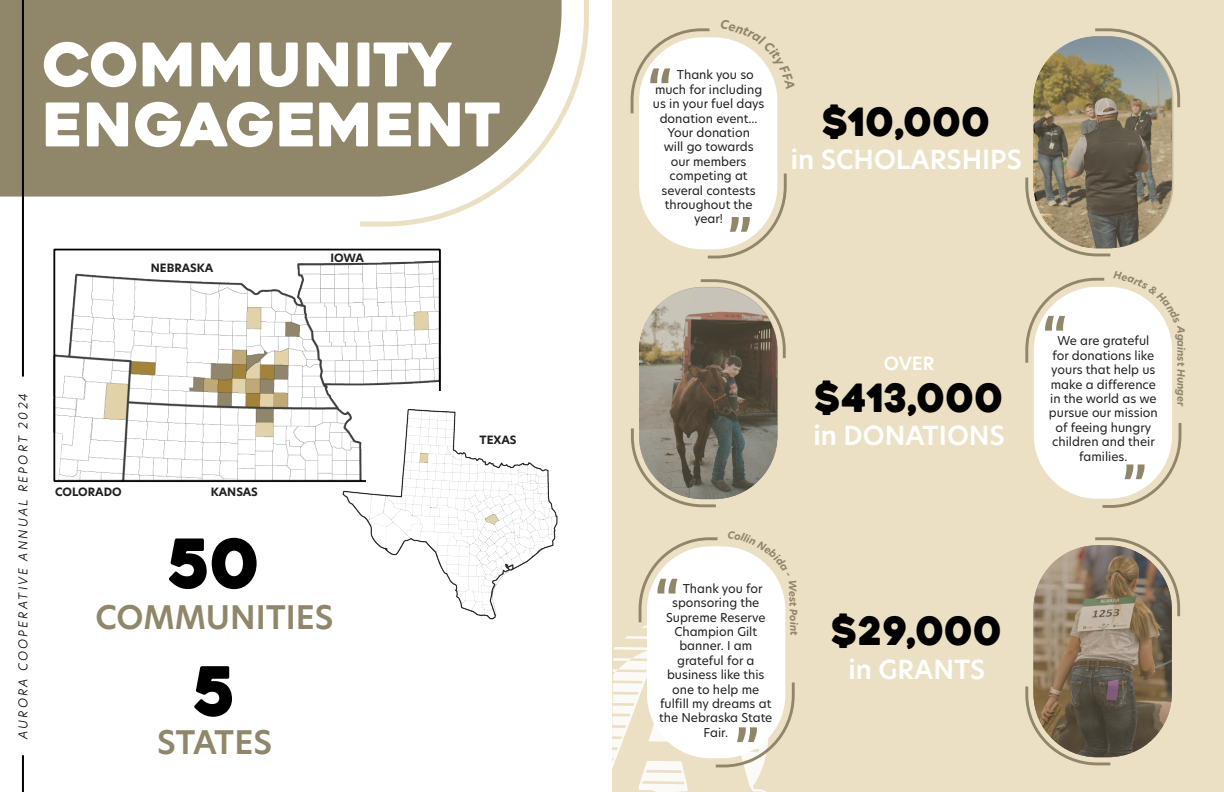
<style>
.page{position:relative;width:1224px;height:792px;background:#fff}
.page>*{position:absolute;margin:0;border:0;box-sizing:border-box;transform-origin:0 0}
.t1{font:67.8px "Heavitas";color:#000}
.t2{font:60px "Heavitas";color:#fff}
.t3{font:38.8px "Heavitas";color:#000}
.t4{font:600 31.9px "New Hero";color:#908669}
.t5{font:600 25.9px "New Hero";color:#fff}
.t6{font:600 18px "New Hero";color:#fff}
.t7{font:12px/14.4px "New Hero";color:#231f20;text-align:center}
.t8{font:italic 300 12px "New Hero";letter-spacing:.18em;color:#000}
.t9{font:700 11.3px "New Hero";color:#231f20}
.t10{font:italic 700 10px "New Hero";color:#908669}
</style>
<div class="page">
<div style="left:612px;top:0;width:612px;height:792px;background:#ece0c4"></div>
<hr style="left:22px;top:755px;width:2px;height:37px;background:#000">
<div style="left:639px;top:37px;width:138px;height:212px;background:#fff;border-radius:63px"></div>
<svg style="left:630px;top:28px;width:82px;height:86px"></svg>
<svg style="left:705px;top:171px;width:82px;height:88px"></svg>
<img style="left:53px;top:248px;width:389px;height:235px">
<div style="left:366px;top:391px;width:111px;height:153px;background:#fff"></div>
<img style="left:329px;top:408px;width:229px;height:211px">
<div style="left:1034px;top:287px;width:138px;height:212px;background:#fff;border-radius:63px"></div>
<svg style="left:1025px;top:277px;width:80px;height:89px"></svg>
<svg style="left:1100px;top:423px;width:82px;height:85px"></svg>
<img style="left:639px;top:287px;width:114px;height:212px">
<img style="left:1033px;top:36px;width:139px;height:212px">
<svg style="left:631px;top:426px;width:86px;height:82px"></svg>
<svg style="left:1025px;top:175px;width:88px;height:82px"></svg>
<svg style="left:1025px;top:686px;width:88px;height:80px"></svg>
<svg style="left:700px;top:279px;width:86px;height:80px"></svg>
<svg style="left:1095px;top:28px;width:86px;height:82px"></svg>
<svg style="left:1095px;top:537px;width:86px;height:80px"></svg>
<div style="left:647px;top:546px;width:138px;height:212px;background:#fff;border-radius:63px"></div>
<svg style="left:638px;top:537px;width:82px;height:91px"></svg>
<svg style="left:612px;top:636px;width:183px;height:156px"></svg>
<svg style="left:1033px;top:545px;width:139px;height:212px;background:#7d6e5b"></svg>
<svg style="left:640px;top:287px;width:138px;height:212px;background:#787264"></svg>
<svg style="left:1035px;top:36px;width:138px;height:212px;background:#827b65"></svg>
<div style="left:0;top:0;width:355px;height:197px;background:#908669"></div>
<svg style="left:355px;top:0;width:234px;height:227px"></svg>
<hr style="left:22px;top:0;width:2px;height:377px;background:#000">
<svg style="left:720px;top:37px;width:56px;height:50px"></svg>
<svg style="left:1115px;top:287px;width:51px;height:36px"></svg>
<svg style="left:728px;top:546px;width:48px;height:30px"></svg>
<p class="t2" style="left:43px;top:28px;width:411px">COMMUNITY</p>
<p class="t2" style="left:43px;top:88px;width:460px">ENGAGEMENT</p>
<p class="t3" style="left:822px;top:98px;width:170px">$10,000</p>
<p class="t5" style="left:791px;top:142px;width:233px">in SCHOLARSHIPS</p>
<p class="t7" style="left:677px;top:68px;width:79px">Thank you so</p>
<p class="t7" style="left:655px;top:82px;width:109px">much for including</p>
<p class="t7" style="left:653px;top:96px;width:113px">us in your fuel days</p>
<p class="t7" style="left:660px;top:111px;width:99px">donation event...</p>
<p class="t7" style="left:667px;top:125px;width:84px">Your donation</p>
<p class="t7" style="left:664px;top:140px;width:91px">will go towards</p>
<p class="t7" style="left:671px;top:154px;width:77px">our members</p>
<p class="t7" style="left:670px;top:168px;width:80px">competing at</p>
<p class="t7" style="left:662px;top:183px;width:96px">several contests</p>
<p class="t7" style="left:665px;top:197px;width:89px">throughout the</p>
<p class="t7" style="left:694px;top:212px;width:30px">year!</p>
<p class="t9" style="left:151px;top:260px;width:64px">NEBRASKA</p>
<p class="t9" style="left:331px;top:250px;width:35px">IOWA</p>
<p class="t8" style="left:15px;top:739px;width:348px;rotate:-90deg">AURORA COOPERATIVE ANNUAL REPORT 2024</p>
<p class="t9" style="left:55px;top:484px;width:68px">COLORADO</p>
<p class="t9" style="left:211px;top:484px;width:49px">KANSAS</p>
<p class="t1" style="left:168px;top:522px;width:94px">50</p>
<p class="t4" style="left:96px;top:595px;width:240px">COMMUNITIES</p>
<p class="t1" style="left:194px;top:650px;width:43px">5</p>
<p class="t4" style="left:157px;top:721px;width:117px">STATES</p>
<p class="t9" style="left:480px;top:432px;width:39px">TEXAS</p>
<p class="t6" style="left:884px;top:351px;width:52px">OVER</p>
<p class="t3" style="left:815px;top:374px;width:191px">$413,000</p>
<p class="t5" style="left:813px;top:417px;width:193px">in DONATIONS</p>
<p class="t7" style="left:683px;top:581px;width:81px">Thank you for</p>
<p class="t7" style="left:672px;top:595px;width:89px">sponsoring the</p>
<p class="t7" style="left:666px;top:610px;width:101px">Supreme Reserve</p>
<p class="t7" style="left:674px;top:624px;width:84px">Champion Gilt</p>
<p class="t7" style="left:679px;top:639px;width:74px">banner. I am</p>
<p class="t7" style="left:677px;top:653px;width:79px">grateful for a</p>
<p class="t7" style="left:667px;top:667px;width:99px">business like this</p>
<p class="t7" style="left:672px;top:682px;width:88px">one to help me</p>
<p class="t7" style="left:660px;top:696px;width:113px">fulfill my dreams at</p>
<p class="t7" style="left:659px;top:711px;width:115px">the Nebraska State</p>
<p class="t7" style="left:703px;top:725px;width:26px">Fair.</p>
<p class="t10" style="left:799px;top:580px;width:57px;rotate:88deg">West Point</p>
<p class="t3" style="left:831px;top:607px;width:173px">$29,000</p>
<p class="t5" style="left:848px;top:652px;width:139px">in GRANTS</p>
<p class="t7" style="left:1049px;top:334px;width:110px">We are grateful for donations like yours that help us make a difference in the world as we pursue our mission of feeing hungry children and their families.</p>
<p class="t10" style="left:1188px;top:326px;width:82px;rotate:90deg">Against Hunger</p>
</div>
